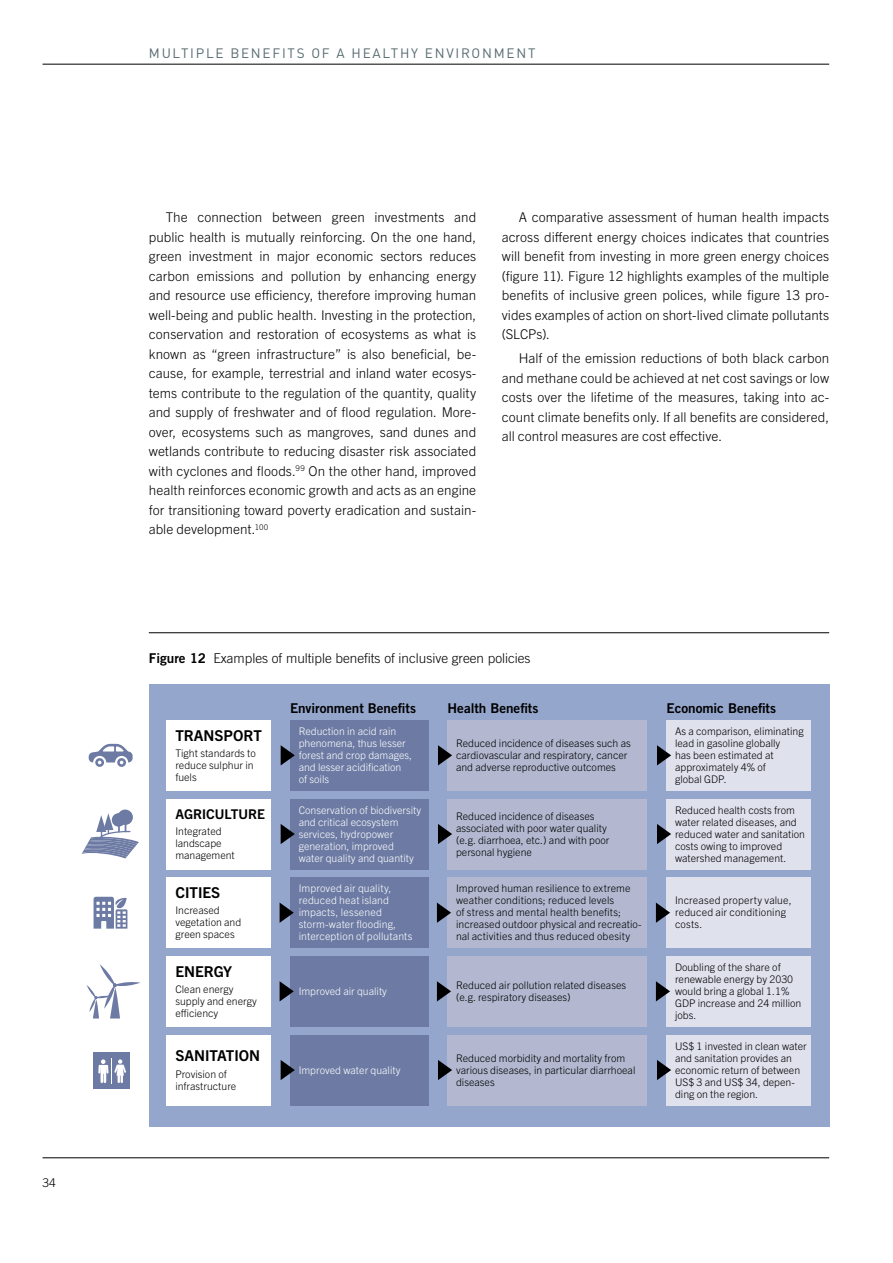
<style>
.page{position:relative;width:893px;height:1263px;background:#fff}
.page>*{position:absolute;margin:0;border:0;box-sizing:border-box;transform-origin:0 0}
.t1{font:700 15px "Trade Gothic Next LT Pro";color:#000}
.t2{font:300 13.5px/19.5px "Trade Gothic Next LT Pro";color:#000;text-align:justify}
.t3{font:300 13.5px "Trade Gothic";color:#000}
.t4{font:13.5px "Trade Gothic Bold Two";color:#000}
.t5{font:13.5px "DIN Pro";letter-spacing:.13em;color:#566a6e}
.t6{font:700 13.5px "Trade Gothic Next LT Pro";color:#000}
.t7{font:300 12px "Trade Gothic";color:#000}
.t8{font:300 10.5px/12px "Trade Gothic Next LT Pro";color:#000}
.t9{font:300 10.5px/12px "Trade Gothic Next LT Pro";color:#fff}
.s1{font-family:"Trade Gothic Bold Two";font-weight:400}
</style>
<div class="page">
<hr style="left:43px;top:64px;width:786px;height:1px;background:#000">
<hr style="left:43px;top:1157px;width:786px;height:1px;background:#000">
<div style="left:149px;top:685px;width:680px;height:442px;background:#95a6cc"></div>
<svg style="left:89px;top:744px;width:44px;height:23px"></svg>
<svg style="left:94px;top:897px;width:33px;height:32px"></svg>
<svg style="left:117px;top:809px;width:16px;height:16px"></svg>
<svg style="left:82px;top:813px;width:57px;height:45px"></svg>
<div style="left:94px;top:1052px;width:36px;height:36px;background:#6d7ba4"></div>
<svg style="left:98px;top:1058px;width:28px;height:26px"></svg>
<svg style="left:87px;top:964px;width:53px;height:54px"></svg>
<div style="left:167px;top:720px;width:104px;height:70px;background:#fff"></div>
<div style="left:167px;top:799px;width:104px;height:70px;background:#fff"></div>
<div style="left:167px;top:878px;width:104px;height:70px;background:#fff"></div>
<div style="left:167px;top:956px;width:104px;height:70px;background:#fff"></div>
<div style="left:167px;top:1035px;width:104px;height:70px;background:#fff"></div>
<div style="left:290px;top:720px;width:138px;height:70px;background:#6d7ba4"></div>
<div style="left:290px;top:799px;width:138px;height:70px;background:#6d7ba4"></div>
<div style="left:290px;top:878px;width:138px;height:70px;background:#6d7ba4"></div>
<div style="left:290px;top:956px;width:138px;height:70px;background:#6d7ba4"></div>
<div style="left:290px;top:1035px;width:138px;height:70px;background:#6d7ba4"></div>
<div style="left:448px;top:720px;width:199px;height:70px;background:#b3b8d0"></div>
<div style="left:448px;top:799px;width:199px;height:70px;background:#b3b8d0"></div>
<div style="left:448px;top:878px;width:199px;height:70px;background:#b3b8d0"></div>
<div style="left:448px;top:956px;width:199px;height:70px;background:#b3b8d0"></div>
<div style="left:448px;top:1035px;width:199px;height:70px;background:#b3b8d0"></div>
<div style="left:666px;top:720px;width:145px;height:70px;background:#dfe1ed"></div>
<div style="left:666px;top:799px;width:145px;height:70px;background:#dfe1ed"></div>
<div style="left:666px;top:878px;width:145px;height:70px;background:#dfe1ed"></div>
<div style="left:666px;top:956px;width:145px;height:70px;background:#dfe1ed"></div>
<div style="left:666px;top:1035px;width:145px;height:70px;background:#dfe1ed"></div>
<svg style="left:281px;top:745px;width:14px;height:20px"></svg>
<svg style="left:281px;top:824px;width:14px;height:20px"></svg>
<svg style="left:280px;top:903px;width:14px;height:20px"></svg>
<svg style="left:280px;top:981px;width:14px;height:20px"></svg>
<svg style="left:281px;top:1060px;width:14px;height:20px"></svg>
<svg style="left:438px;top:745px;width:14px;height:20px"></svg>
<svg style="left:438px;top:824px;width:14px;height:20px"></svg>
<svg style="left:437px;top:902px;width:14px;height:21px"></svg>
<svg style="left:437px;top:981px;width:14px;height:20px"></svg>
<svg style="left:438px;top:1060px;width:14px;height:20px"></svg>
<svg style="left:657px;top:745px;width:14px;height:20px"></svg>
<svg style="left:657px;top:824px;width:14px;height:20px"></svg>
<svg style="left:656px;top:902px;width:14px;height:21px"></svg>
<svg style="left:656px;top:981px;width:14px;height:20px"></svg>
<svg style="left:657px;top:1060px;width:14px;height:20px"></svg>
<hr style="left:149px;top:632px;width:680px;height:1px;background:#000">
<p class="t7" style="left:43px;top:1175px;width:15px">34</p>
<p class="t5" style="left:149px;top:42px;width:388px">MULTIPLE BENEFITS OF A HEALTHY ENVIRONMENT</p>
<p class="t2" style="left:149px;top:207px;width:329px;text-indent:17px">The connection between green investments and public health is mutually reinforcing. On the one hand, green investment in major economic sectors reduces carbon emissions and pollution by enhancing energy and resource use efficiency, therefore improving human well-being and public health. Investing in the protection, conservation and restoration of ecosystems as what is known as “green infrastructure” is also beneficial, be&shy;cause, for example, terrestrial and inland water ecosys&shy;tems contribute to the regulation of the quantity, quality and supply of freshwater and of flood regulation. More&shy;over, ecosystems such as mangroves, sand dunes and wetlands contribute to reducing disaster risk associated with cyclones and floods.<sup>99</sup> On the other hand, improved health reinforces economic growth and acts as an engine for transitioning toward poverty eradication and sustain&shy;able development.<sup>100</sup></p>
<p class="t2" style="left:502px;top:207px;width:329px;text-indent:17px">A comparative assessment of human health impacts across different energy choices indicates that countries will benefit from investing in more green energy choices (figure 11). Figure 12 highlights examples of the multiple benefits of inclusive green polices, while figure 13 pro&shy;vides examples of action on short-lived climate pollutants (SLCPs).</p>
<p class="t2" style="left:502px;top:347px;width:329px;text-indent:17px">Half of the emission reductions of both black carbon and methane could be achieved at net cost savings or low costs over the lifetime of the measures, taking into ac&shy;count climate benefits only. If all benefits are considered, all control measures are cost effective.</p>
<p class="t3" style="left:149px;top:650px;width:383px"><span class="s1">Figure 12</span> Examples of multiple benefits of inclusive green policies</p>
<p class="t1" style="left:175px;top:725px;width:88px">TRANSPORT</p>
<p class="t8" style="left:175px;top:746px;width:82px">Tight standards to reduce sulphur in fuels</p>
<p class="t6" style="left:175px;top:804px;width:91px">AGRICULTURE</p>
<p class="t8" style="left:175px;top:824px;width:61px">Integrated landscape management</p>
<p class="t1" style="left:175px;top:882px;width:46px">CITIES</p>
<p class="t8" style="left:175px;top:904px;width:67px">Increased vegetation and green spaces</p>
<p class="t1" style="left:175px;top:961px;width:58px">ENERGY</p>
<p class="t8" style="left:175px;top:982px;width:83px">Clean energy supply and energy efficiency</p>
<p class="t1" style="left:175px;top:1045px;width:86px">SANITATION</p>
<p class="t8" style="left:175px;top:1067px;width:62px">Provision of infrastructure</p>
<p class="t4" style="left:290px;top:700px;width:127px">Environment Benefits</p>
<p class="t4" style="left:448px;top:700px;width:92px">Health Benefits</p>
<p class="t4" style="left:666px;top:700px;width:111px">Economic Benefits</p>
<p class="t9" style="left:299px;top:725px;width:115px">Reduction in acid rain phenomena, thus lesser forest and crop damages, and lesser acidification of soils</p>
<p class="t9" style="left:299px;top:803px;width:124px">Conservation of biodiversity and critical ecosystem services, hydropower generation, improved water quality and quantity</p>
<p class="t9" style="left:299px;top:882px;width:115px">Improved air quality, reduced heat island impacts, lessened storm-water flooding, interception of pollutants</p>
<p class="t9" style="left:299px;top:985px;width:90px">Improved air quality</p>
<p class="t9" style="left:299px;top:1063px;width:103px">Improved water quality</p>
<p class="t8" style="left:456px;top:737px;width:176px">Reduced incidence of diseases such as cardiovascular and respiratory, cancer and adverse reproductive outcomes</p>
<p class="t8" style="left:456px;top:809px;width:155px">Reduced incidence of diseases associated with poor water quality (e.g. diarrhoea, etc.) and with poor personal hygiene</p>
<p class="t8" style="left:456px;top:882px;width:187px">Improved human resilience to extreme weather conditions; reduced levels<br>of stress and mental health benefits; increased outdoor physical and recreatio&shy;nal activities and thus reduced obesity</p>
<p class="t8" style="left:456px;top:979px;width:172px">Reduced air pollution related diseases (e.g. respiratory diseases)</p>
<p class="t8" style="left:456px;top:1051px;width:181px">Reduced morbidity and mortality from various diseases, in particular diarrhoeal diseases</p>
<p class="t8" style="left:675px;top:725px;width:130px">As a comparison, eliminating lead in gasoline globally<br>has been estimated at approximately 4% of<br>global GDP.</p>
<p class="t8" style="left:675px;top:803px;width:132px">Reduced health costs from water related diseases, and reduced water and sanitation costs owing to improved watershed management.</p>
<p class="t8" style="left:675px;top:894px;width:118px">Increased property value, reduced air conditioning costs.</p>
<p class="t8" style="left:675px;top:961px;width:128px">Doubling of the share of renewable energy by 2030 would bring a global 1.1%<br>GDP increase and 24 million jobs.</p>
<p class="t8" style="left:675px;top:1039px;width:133px">US$ 1 invested in clean water and sanitation provides an economic return of between<br>US$ 3 and US$ 34, depen&shy;ding on the region.</p>
</div>
